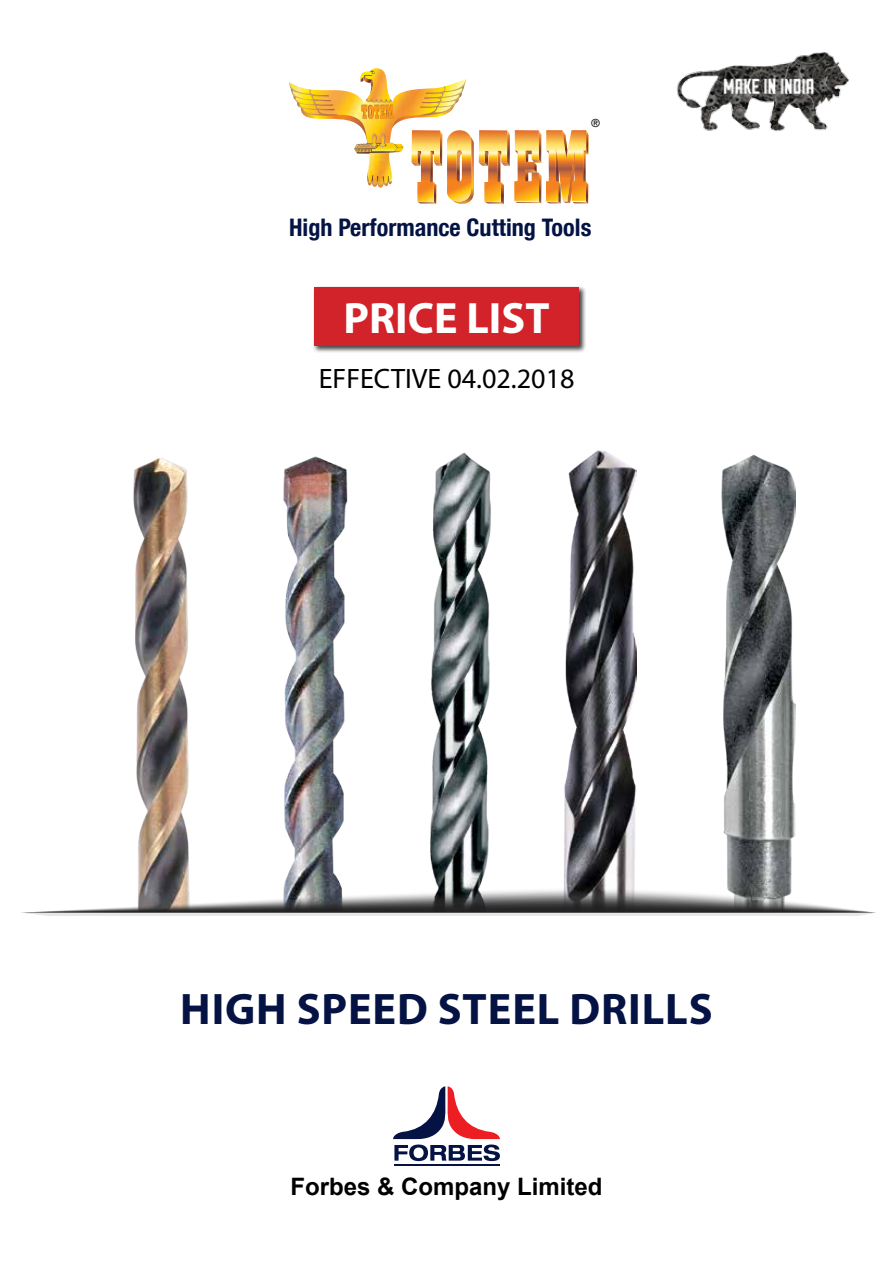
<style>
.page{position:relative;width:893px;height:1263px;background:#fff}
.page>*{position:absolute;margin:0;border:0;box-sizing:border-box;transform-origin:0 0}
.t1{font:700 44.25px "Myriad Pro";letter-spacing:.02em;color:#041244}
.t2{font:700 44.1px "Myriad Pro";color:#fff}
.t3{font:28.2px "Myriad Pro";color:#000}
.t4{font:700 condensed 24.15px "Helvetica Neue LT Com";color:#041244}
.t5{font:700 24px "Arial";color:#000}
.t6{font:11.1px "Helvetica Neue LT Com";color:#000}
</style>
<div class="page">
<img style="left:430px;top:452px;width:61px;height:435px">
<img style="left:564px;top:450px;width:73px;height:437px">
<img style="left:721px;top:454px;width:75px;height:433px">
<img style="left:283px;top:456px;width:65px;height:431px">
<img style="left:133px;top:458px;width:56px;height:429px">
<svg style="left:21px;top:887px;width:854px;height:29px"></svg>
<div style="left:313px;top:285px;width:273px;height:68px;background:#000;opacity:.75"></div>
<div style="left:314px;top:287px;width:265px;height:59px;background:#d2232a"></div>
<hr style="left:394px;top:1164px;width:106px;height:1px;background:#041244">
<svg style="left:393px;top:1086px;width:107px;height:75px"></svg>
<svg style="left:418px;top:202px;width:16px;height:2px"></svg>
<img style="left:440px;top:142px;width:2px;height:24px">
<img style="left:411px;top:142px;width:29px;height:60px">
<img style="left:417px;top:185px;width:17px;height:17px">
<img style="left:455px;top:137px;width:19px;height:67px">
<img style="left:447px;top:130px;width:24px;height:53px">
<img style="left:447px;top:183px;width:24px;height:19px">
<svg style="left:485px;top:202px;width:16px;height:2px"></svg>
<img style="left:507px;top:130px;width:3px;height:20px">
<img style="left:479px;top:130px;width:28px;height:72px">
<img style="left:485px;top:181px;width:16px;height:21px">
<img style="left:515px;top:201px;width:24px;height:3px">
<img style="left:539px;top:173px;width:2px;height:31px">
<img style="left:539px;top:131px;width:2px;height:19px">
<img style="left:515px;top:130px;width:24px;height:50px">
<img style="left:515px;top:180px;width:24px;height:21px">
<svg style="left:498px;top:150px;width:44px;height:23px"></svg>
<img style="left:546px;top:201px;width:12px;height:3px">
<img style="left:572px;top:201px;width:14px;height:3px">
<img style="left:586px;top:181px;width:2px;height:23px">
<img style="left:586px;top:130px;width:2px;height:24px">
<img style="left:546px;top:130px;width:40px;height:50px">
<img style="left:571px;top:180px;width:15px;height:21px">
<img style="left:546px;top:178px;width:25px;height:23px">
<img style="left:388px;top:104px;width:67px;height:38px">
<img style="left:363px;top:131px;width:5px;height:4px">
<img style="left:311px;top:90px;width:65px;height:41px">
<img style="left:368px;top:155px;width:24px;height:15px">
<img style="left:360px;top:68px;width:30px;height:35px">
<img style="left:366px;top:98px;width:26px;height:6px">
<svg style="left:360px;top:70px;width:16px;height:13px"></svg>
<img style="left:367px;top:170px;width:25px;height:18px">
<img style="left:416px;top:79px;width:50px;height:37px">
<img style="left:289px;top:82px;width:50px;height:36px">
<img style="left:370px;top:133px;width:17px;height:2px">
<svg style="left:354px;top:135px;width:49px;height:20px"></svg>
<img style="left:355px;top:146px;width:22px;height:2px">
<svg style="left:362px;top:104px;width:32px;height:16px"></svg>
<img style="left:676px;top:52px;width:173px;height:80px">
<p class="t6" style="left:591px;top:116px;width:10px">®</p>
<p class="t4" style="left:289px;top:213px;width:304px">High Performance Cutting Tools</p>
<h2 class="t2" style="left:343px;top:289px;width:206px">PRICELIST</h2>
<p class="t3" style="left:319px;top:361px;width:257px">EFFECTIVE 04.02.2018</p>
<h1 class="t1" style="left:180px;top:980px;width:529px">HIGH SPEED STEEL DRILLS</h1>
<p class="t5" style="left:290px;top:1171px;width:314px">Forbes &amp; Company Limited</p>
</div>
